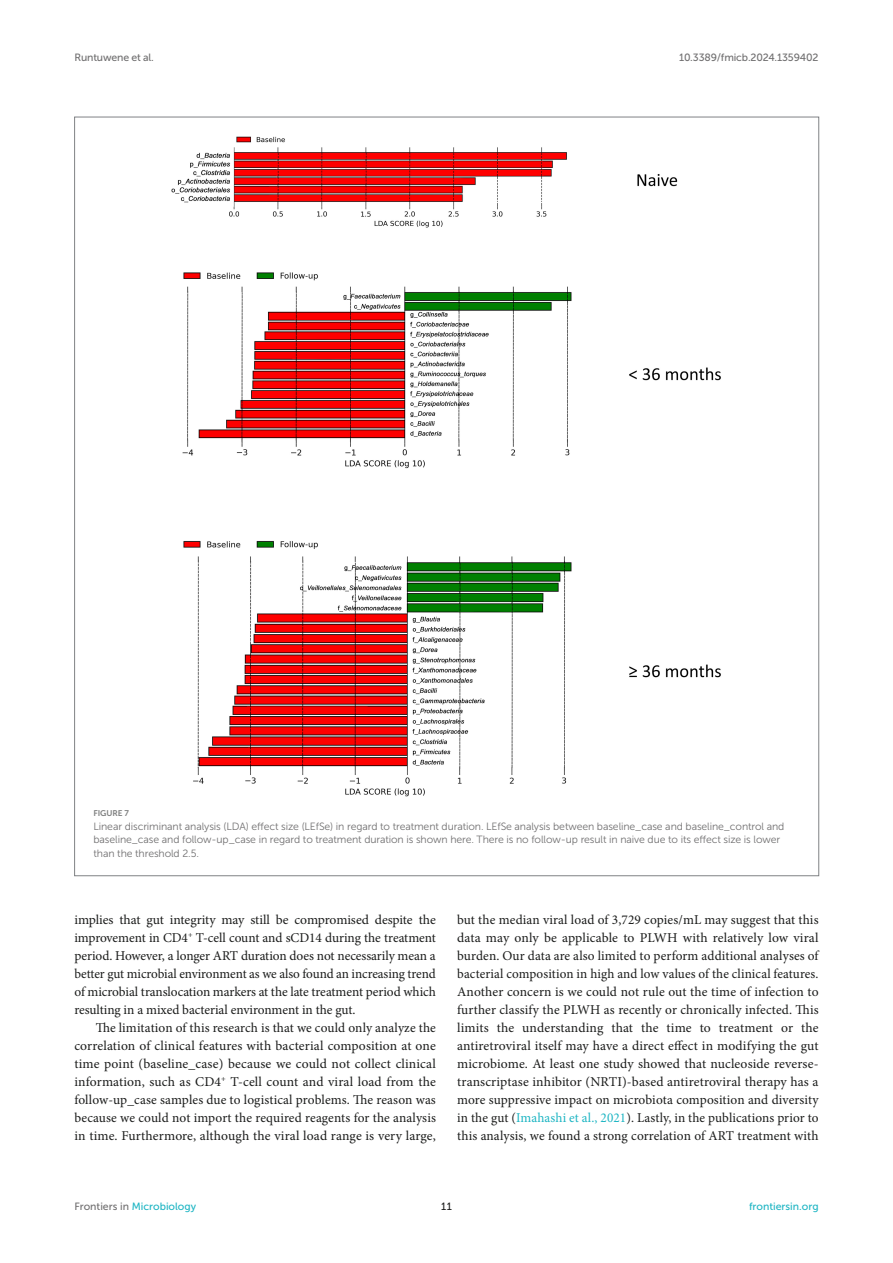
<style>
.page{position:relative;width:893px;height:1263px;background:#fff}
.page>*{position:absolute;margin:0;border:0;box-sizing:border-box;transform-origin:0 0}
.TEXT{font:13.5px/18px "Minion Pro";color:#1b1c1b;text-align:justify}
.FIG_LEG{font:10.5px/13.5px "Museo Sans 300";letter-spacing:-.01em;color:#706f70}
.t1{font:10.5px "Museo Sans 500";letter-spacing:-.015em;color:#706f70}
.t2{font:10.5px "Museo Sans 500";color:#1db5c3}
.t3{font:10.5px "Museo Sans 500";color:#1b1c1b}
.FIG_HD{font:8.25px "Museo Sans 700";letter-spacing:-.01em;color:#7e7f7f}
.s1{color:#1db5c3}
.s2{color:#706f70}
</style>
<div class="page">
<img style="left:171px;top:136px;width:550px;height:661px">
<p class="t1" style="left:74px;top:51px;width:81px">Runtuwene et al.</p>
<p class="t1" style="left:679px;top:51px;width:141px">10.3389/fmicb.2024.1359402</p>
<p class="FIG_HD" style="left:94px;top:809px;width:37px">FIGURE 7</p>
<p class="FIG_LEG" style="left:94px;top:819px;width:692px">Linear discriminant analysis (LDA) effect size (LEfSe) in regard to treatment duration. LEfSe analysis between baseline_case and baseline_control and baseline_case and follow-up_case in regard to treatment duration is shown here. There is no follow-up result in naive due to its effect size is lower than the threshold 2.5.</p>
<p class="TEXT" style="left:74px;top:911px;width:363px">implies that gut integrity may still be compromised despite the improvement in CD4<sup>+</sup> T-cell count and sCD14 during the treatment period. However, a longer ART duration does not necessarily mean a better gut microbial environment as we also found an increasing trend of microbial translocation markers at the late treatment period which resulting in a mixed bacterial environment in the gut.</p>
<p class="TEXT" style="left:74px;top:1019px;width:363px;text-indent:21px">The limitation of this research is that we could only analyze the correlation of clinical features with bacterial composition at one time point (baseline_case) because we could not collect clinical information, such as CD4<sup>+</sup> T-cell count and viral load from the follow-up_case samples due to logistical problems. The reason was because we could not import the required reagents for the analysis in time. Furthermore, although the viral load range is very large,</p>
<p class="TEXT" style="left:457px;top:911px;width:363px">but the median viral load of 3,729 copies/mL may suggest that this data may only be applicable to PLWH with relatively low viral burden. Our data are also limited to perform additional analyses of bacterial composition in high and low values of the clinical features.<br>Another concern is we could not rule out the time of infection to further classify the PLWH as recently or chronically infected. This limits the understanding that the time to treatment or the antiretroviral itself may have a direct effect in modifying the gut microbiome. At least one study showed that nucleoside reverse&shy;transcriptase inhibitor (NRTI)-based antiretroviral therapy has a more suppressive impact on microbiota composition and diversity in the gut (<span class="s1">Imahashi et al., 2021</span>). Lastly, in the publications prior to this analysis, we found a strong correlation of ART treatment with</p>
<p class="t2" style="left:74px;top:1200px;width:123px"><span class="s2">Frontiers in</span> Microbiology</p>
<p class="t3" style="left:441px;top:1200px;width:12px">11</p>
<p class="t2" style="left:749px;top:1200px;width:71px">frontiersin.org</p>
</div>
